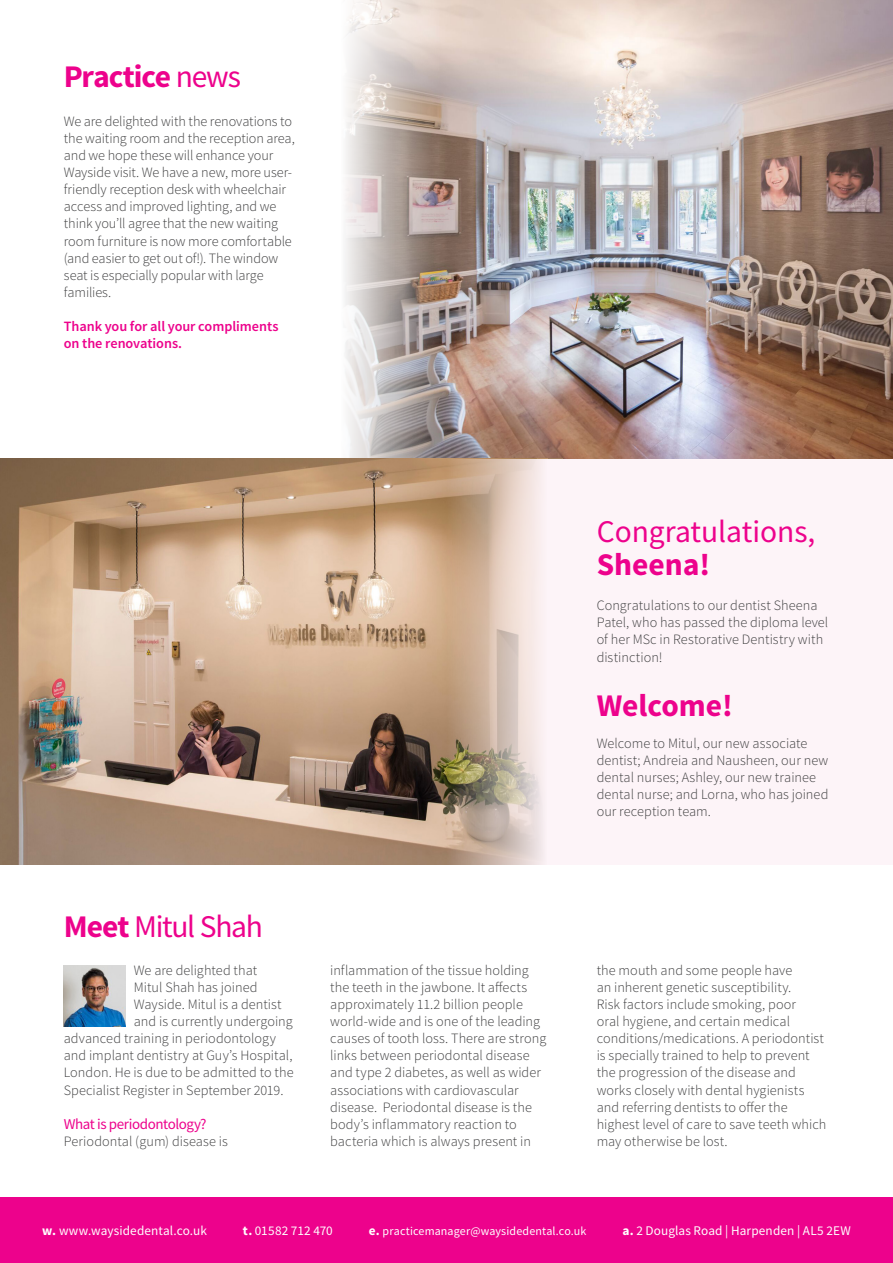
<style>
.page{position:relative;width:893px;height:1263px;background:#fff}
.page>*{position:absolute;margin:0;border:0;box-sizing:border-box;transform-origin:0 0}
.t1{font:31.5px/33px "Source Sans Pro";color:#ed028c}
.t2{font:31.5px "Source Sans Pro";letter-spacing:-.04em;color:#ed028c}
.t3{font:700 31.5px "Source Sans Pro";letter-spacing:-.03em;color:#ed028c}
.t4{font:700 31.5px "Source Sans Pro";color:#ed028c}
.t5{font:15px "Source Sans Pro";letter-spacing:-.03em;color:#ed028c}
.t6{font:300 14.25px/17.1px "Source Sans Pro";color:#3e3e3f}
.t7{font:600 14.25px/17.1px "Source Sans Pro";letter-spacing:-.005em;color:#ed028c}
.t8{font:13.2px "Source Sans Pro";letter-spacing:.01em;color:#fff}
.t9{font:12px "Source Sans Pro";letter-spacing:.01em;color:#fff}
.s1{font-weight:400}
.s2{font-weight:700}
.s3{font-weight:700;font-size:13.2px}
</style>
<div class="page">
<div style="left:0;top:459px;width:893px;height:406px;background:#fdf4f8"></div>
<div style="left:0;top:1197px;width:893px;height:66px;background:#ed028c"></div>
<img style="left:440px;top:0;width:453px;height:459px">
<img style="left:64px;top:965px;width:61px;height:61px">
<svg style="left:321px;top:0;width:119px;height:459px"></svg>
<img style="left:0;top:459px;width:446px;height:406px">
<svg style="left:446px;top:459px;width:97px;height:406px;background:#cfbaa9"></svg>
<p class="t3" style="left:64px;top:57px;width:179px">Practice <span class="s1">news</span></p>
<p class="t6" style="left:64px;top:113px;width:232px">We are delighted with the renovations to the waiting room and the reception area, and we hope these will enhance your Wayside visit. We have a new, more user&shy;friendly reception desk with wheelchair access and improved lighting, and we think you’ll agree that the new waiting room furniture is now more comfortable (and easier to get out of!). The window seat is especially popular with large families.</p>
<p class="t7" style="left:64px;top:318px;width:216px">Thank you for all your compliments on the renovations.</p>
<p class="t1" style="left:597px;top:515px;width:220px">Congratulations,<br><span class="s2">Sheena!</span></p>
<p class="t6" style="left:597px;top:597px;width:233px">Congratulations to our dentist Sheena Patel, who has passed the diploma level of her MSc in Restorative Dentistry with distinction!</p>
<p class="t4" style="left:597px;top:686px;width:138px">Welcome!</p>
<p class="t6" style="left:597px;top:734px;width:233px">Welcome to Mitul, our new associate dentist; Andreia and Nausheen, our new dental nurses; Ashley, our new trainee dental nurse; and Lorna, who has joined our reception team.</p>
<p class="t2" style="left:64px;top:906px;width:201px"><span class="s2">Meet</span> Mitul Shah</p>
<p class="t6" style="left:134px;top:962px;width:125px">We are delighted that</p>
<p class="t6" style="left:134px;top:979px;width:125px">Mitul Shah has joined</p>
<p class="t6" style="left:134px;top:996px;width:149px">Wayside. Mitul is a dentist</p>
<p class="t6" style="left:134px;top:1013px;width:160px">and is currently undergoing</p>
<p class="t6" style="left:64px;top:1030px;width:214px">advanced training in periodontology</p>
<p class="t6" style="left:64px;top:1047px;width:230px">and implant dentistry at Guy’s Hospital,</p>
<p class="t6" style="left:64px;top:1064px;width:231px">London. He is due to be admitted to the</p>
<p class="t6" style="left:64px;top:1081px;width:221px">Specialist Register in September 2019.</p>
<p class="t5" style="left:64px;top:1114px;width:144px">What is periodontology?</p>
<p class="t6" style="left:64px;top:1133px;width:166px">Periodontal (gum) disease is</p>
<p class="t6" style="left:330px;top:962px;width:218px">inflammation of the tissue holding the teeth in the jawbone. It affects approximately 11.2 billion people world-wide and is one of the leading causes of tooth loss. There are strong links between periodontal disease and type 2 diabetes, as well as wider associations with cardiovascular disease. Periodontal disease is the body’s inflammatory reaction to bacteria which is always present in</p>
<p class="t6" style="left:597px;top:962px;width:231px">the mouth and some people have<br>an inherent genetic susceptibility.<br>Risk factors include smoking, poor<br>oral hygiene, and certain medical conditions/medications. A periodontist is specially trained to help to prevent the progression of the disease and works closely with dental hygienists and referring dentists to offer the highest level of care to save teeth which may otherwise be lost.</p>
<p class="t8" style="left:42px;top:1222px;width:166px"><span class="s2">w.</span> www.waysidedental.co.uk</p>
<p class="t8" style="left:243px;top:1222px;width:91px"><span class="s2">t.</span> 01582 712 470</p>
<p class="t9" style="left:369px;top:1223px;width:219px"><span class="s3">e.</span> practicemanager@waysidedental.co.uk</p>
<p class="t8" style="left:622px;top:1222px;width:230px"><span class="s2">a.</span> 2 Douglas Road | Harpenden | AL5 2EW</p>
</div>
